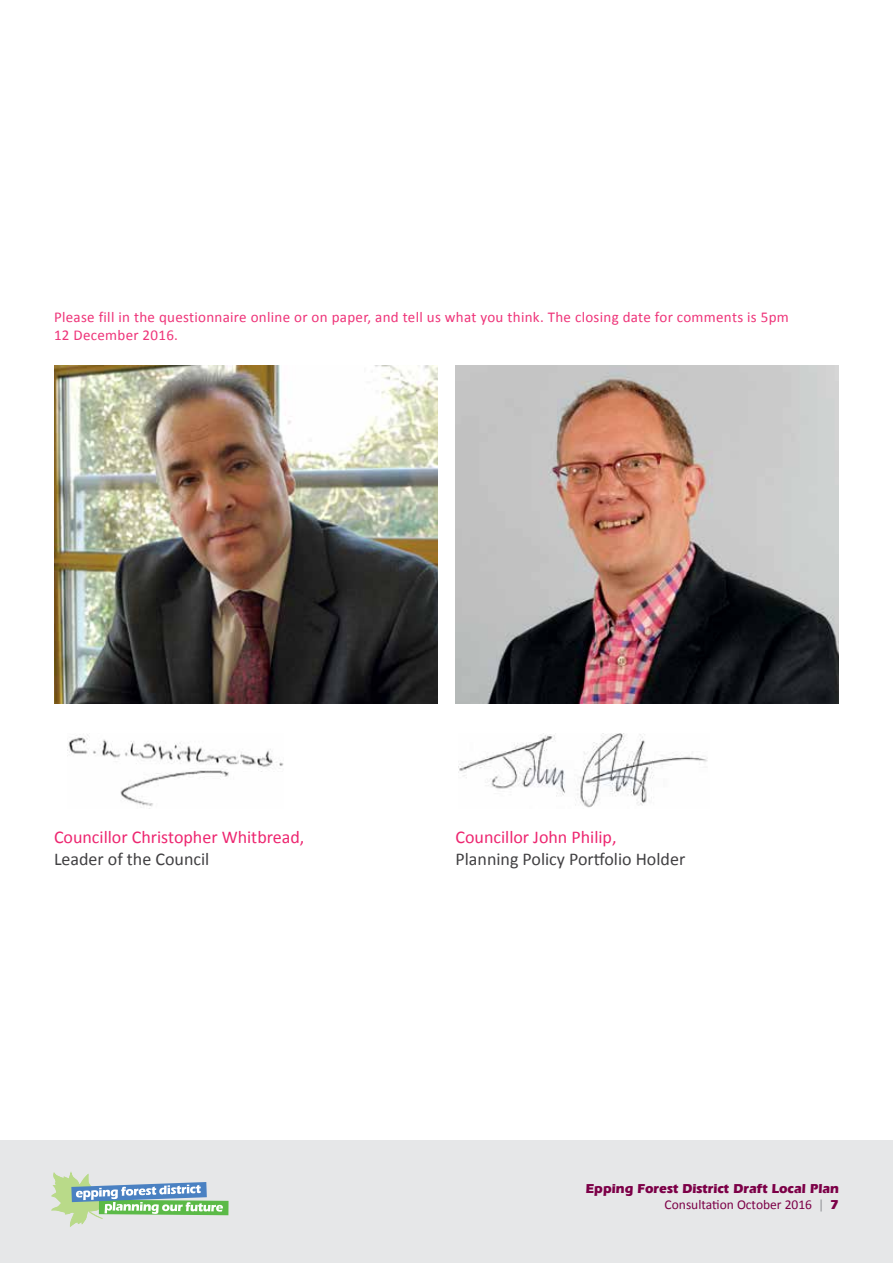
<style>
.page{position:relative;width:893px;height:1263px;background:#fff}
.page>*{position:absolute;margin:0;border:0;box-sizing:border-box;transform-origin:0 0}
.t1{font:18px "Calibri";color:#ed2670}
.t2{font:18px "Calibri";color:#414042}
.t3{font:15px/18px "Calibri";letter-spacing:.02em;color:#ee3479}
.t4{font:700 13.5px "Eras IT Cby BT";color:#7c0047}
.t5{font:13.5px "Calibri";color:#7c0047}
.s1{color:#939598}
.s2{font-family:"Eras IT Cby BT";font-weight:700}
</style>
<div class="page">
<div style="left:0;top:1140px;width:893px;height:123px;background:#e6e7e8"></div>
<svg style="left:51px;top:1172px;width:178px;height:55px"></svg>
<img style="left:68px;top:734px;width:216px;height:73px">
<img style="left:459px;top:734px;width:249px;height:74px">
<img style="left:54px;top:366px;width:383px;height:338px">
<img style="left:455px;top:366px;width:384px;height:338px">
<p class="t3" style="left:54px;top:308px;width:736px">Please fill in the questionnaire online or on paper, and tell us what you think. The closing date for comments is 5pm<br>12 December 2016.</p>
<p class="t1" style="left:54px;top:826px;width:252px">Councillor Christopher Whitbread,</p>
<p class="t2" style="left:54px;top:847px;width:157px">Leader of the Council</p>
<p class="t1" style="left:455px;top:826px;width:163px">Councillor John Philip,</p>
<p class="t2" style="left:455px;top:847px;width:231px">Planning Policy Portfolio Holder</p>
<p class="t4" style="left:586px;top:1180px;width:255px">Epping Forest District Draft Local Plan</p>
<p class="t5" style="left:665px;top:1196px;width:176px">Consultation October 2016 <span class="s1">|</span> <span class="s2">7</span></p>
</div>
